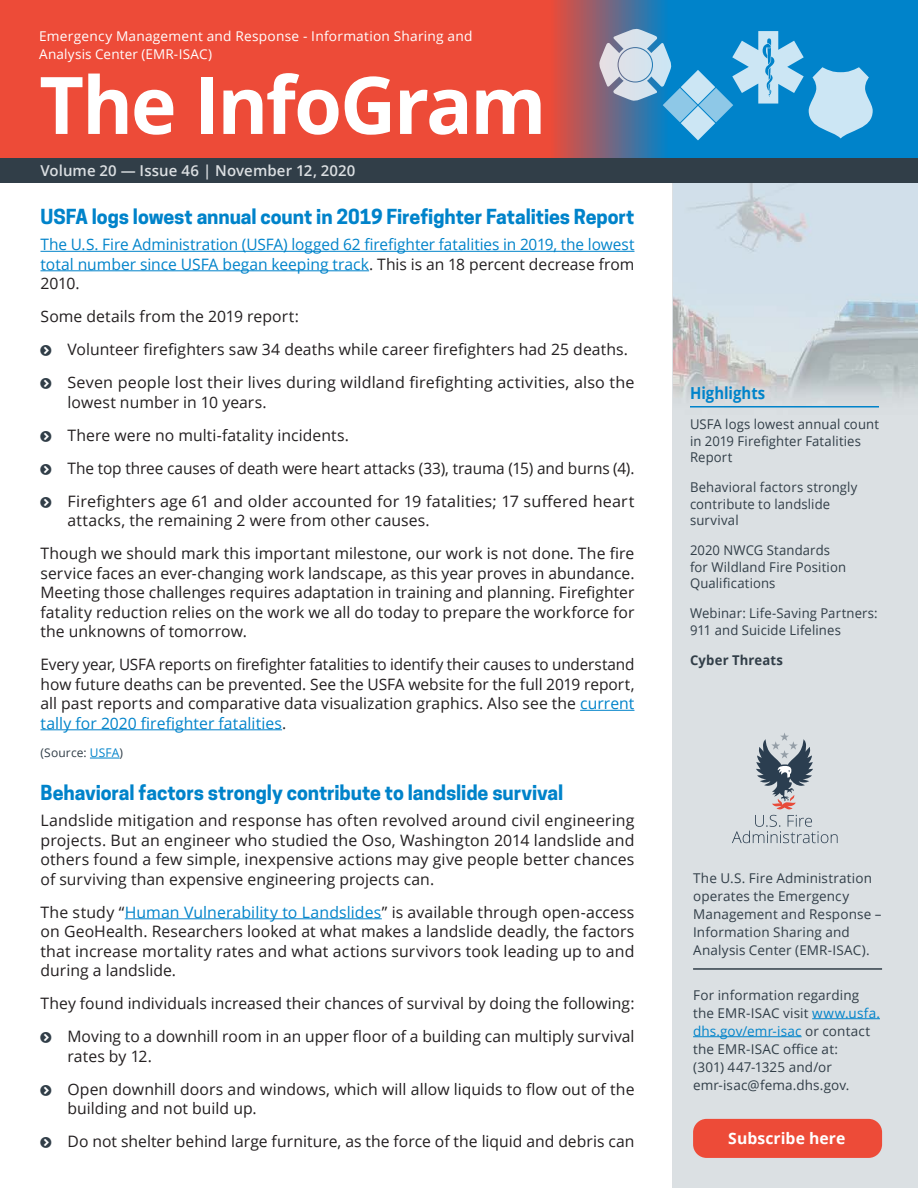
<style>
.page{position:relative;width:918px;height:1188px;background:#fff}
.page>*{position:absolute;margin:0;border:0;box-sizing:border-box;transform-origin:0 0}
.t1{font:700 79.5px "Open Sans";letter-spacing:-.03em;color:#fff}
.Subhead{font:700 19.5px "Cooper Hewitt";letter-spacing:-.005em;color:#0083ca}
.Highlights_Heading{font:700 16.5px "Open Sans";letter-spacing:.005em;color:#0083ca;scale:.9 1}
.Bulleted_list{font:15.75px/19.5px "Open Sans";letter-spacing:.005em;color:#231f20}
.t2{font:15.75px/19.5px "Open Sans";color:#0083ca;text-align:justify}
.t3{font:700 15.75px "Open Sans";letter-spacing:.005em;color:#fff}
.Volume_Issue_Number{font:600 15px "Open Sans";letter-spacing:.005em;color:#dbdfe2}
.t4{font:13.5px/18px "Open Sans";letter-spacing:.01em;color:#313e48}
.Subtitle{font:13.5px/18px "Open Sans";letter-spacing:.015em;color:#fff}
.t5{font:700 13.5px "Open Sans";letter-spacing:.015em;color:#313e48}
.t6{font:12px "Open Sans";letter-spacing:.01em;color:#313e48}
.s1{color:#231f20}
.s2{color:#0083ca}
</style>
<div class="page">
<img style="left:673px;top:183px;width:245px;height:1005px">
<div style="left:0;top:0;width:918px;height:158px;background:#ed4b38"></div>
<svg style="left:555px;top:0;width:363px;height:158px;background:#3875a7"></svg>
<svg style="left:599px;top:29px;width:274px;height:111px;background:#5aa6d2"></svg>
<svg style="left:732px;top:732px;width:106px;height:111px;background:#bfc5ca"></svg>
<hr style="left:693px;top:968px;width:189px;height:2px;background:#313e48">
<hr style="left:812px;top:1018px;width:68px;height:1px;background:#0083ca">
<hr style="left:693px;top:1036px;width:109px;height:1px;background:#0083ca">
<div style="left:693px;top:1119px;width:189px;height:39px;background:#ed4b38;border-radius:14px"></div>
<div style="left:0;top:158px;width:918px;height:25px;background:#313e48"></div>
<hr style="left:690px;top:406px;width:189px;height:2px;background:#0083ca">
<hr style="left:40px;top:251px;width:594px;height:1px;background:#0083ca">
<hr style="left:40px;top:270px;width:329px;height:1px;background:#0083ca">
<hr style="left:580px;top:710px;width:54px;height:1px;background:#0083ca">
<hr style="left:40px;top:729px;width:242px;height:1px;background:#0083ca">
<hr style="left:90px;top:758px;width:30px;height:1px;background:#0083ca">
<hr style="left:125px;top:918px;width:257px;height:1px;background:#0083ca">
<h1 class="Subtitle" style="left:39px;top:26px;width:435px">Emergency Management and Response - Information Sharing and<br>Analysis Center (EMR-ISAC)</h1>
<p class="t1" style="left:39px;top:49px;width:509px">The InfoGram</p>
<p class="Volume_Issue_Number" style="left:40px;top:160px;width:317px">Volume 20 — Issue 46 | November 12, 2020</p>
<h1 class="Subhead" style="left:40px;top:205px;width:595px">USFA logs lowest annual count in 2019 Firefighter Fatalities Report</h1>
<p class="t2" style="left:40px;top:234px;width:596px">The U.S. Fire Administration (USFA) logged 62 firefighter fatalities in 2019, the lowest total number since USFA began keeping track<span class="s1">. This is an 18 percent decrease from 2010.</span></p>
<p class="Bulleted_list" style="left:40px;top:306px;width:260px">Some details from the 2019 report:</p>
<p class="Bulleted_list" style="left:68px;top:339px;width:562px">Volunteer firefighters saw 34 deaths while career firefighters had 25 deaths.</p>
<p class="Bulleted_list" style="left:68px;top:372px;width:569px">Seven people lost their lives during wildland firefighting activities, also the lowest number in 10 years.</p>
<p class="Bulleted_list" style="left:68px;top:425px;width:283px">There were no multi-fatality incidents.</p>
<p class="Bulleted_list" style="left:68px;top:458px;width:569px">The top three causes of death were heart attacks (33), trauma (15) and burns (4).</p>
<p class="Bulleted_list" style="left:68px;top:491px;width:568px">Firefighters age 61 and older accounted for 19 fatalities; 17 suffered heart attacks, the remaining 2 were from other causes.</p>
<p class="Bulleted_list" style="left:40px;top:543px;width:596px;text-align:justify">Though we should mark this important milestone, our work is not done. The fire service faces an ever-changing work landscape, as this year proves in abundance.<br>Meeting those challenges requires adaptation in training and planning. Firefighter fatality reduction relies on the work we all do today to prepare the workforce for the unknowns of tomorrow.</p>
<p class="Bulleted_list" style="left:40px;top:654px;width:596px;text-align:justify">Every year, USFA reports on firefighter fatalities to identify their causes to understand how future deaths can be prevented. See the USFA website for the full 2019 report, all past reports and comparative data visualization graphics. Also see the <span class="s2">current tally for 2020 firefighter fatalities</span>.</p>
<p class="t6" style="left:40px;top:745px;width:84px">(Source: <span class="s2">USFA</span>)</p>
<h1 class="Subhead" style="left:40px;top:781px;width:524px">Behavioral factors strongly contribute to landslide survival</h1>
<p class="Bulleted_list" style="left:40px;top:810px;width:596px;text-align:justify">Landslide mitigation and response has often revolved around civil engineering projects. But an engineer who studied the Oso, Washington 2014 landslide and others found a few simple, inexpensive actions may give people better chances of surviving than expensive engineering projects can.</p>
<p class="Bulleted_list" style="left:40px;top:902px;width:596px">The study “<span class="s2">Human Vulnerability to Landslides</span>” is available through open-access</p>
<p class="Bulleted_list" style="left:40px;top:921px;width:596px;text-align:justify">on GeoHealth. Researchers looked at what makes a landslide deadly, the factors that increase mortality rates and what actions survivors took leading up to and during a landslide.</p>
<p class="Bulleted_list" style="left:40px;top:993px;width:596px">They found individuals increased their chances of survival by doing the following:</p>
<p class="Bulleted_list" style="left:68px;top:1026px;width:569px">Moving to a downhill room in an upper floor of a building can multiply survival rates by 12.</p>
<p class="Bulleted_list" style="left:68px;top:1079px;width:569px">Open downhill doors and windows, which will allow liquids to flow out of the building and not build up.</p>
<p class="Bulleted_list" style="left:68px;top:1131px;width:569px">Do not shelter behind large furniture, as the force of the liquid and debris can</p>
<p class="Highlights_Heading" style="left:690px;top:382px;width:85px">Highlights</p>
<p class="t4" style="left:690px;top:416px;width:191px;line-height:16.5px">USFA logs lowest annual count in 2019 Firefighter Fatalities<br>Report</p>
<p class="t4" style="left:690px;top:479px;width:169px;line-height:16.5px">Behavioral factors strongly contribute to landslide survival</p>
<p class="t4" style="left:690px;top:542px;width:158px;line-height:16.5px">2020 NWCG Standards for Wildland Fire Position<br>Qualifications</p>
<p class="t4" style="left:690px;top:605px;width:189px;line-height:16.5px">Webinar: Life-Saving Partners:<br>911 and Suicide Lifelines</p>
<p class="t5" style="left:690px;top:650px;width:94px">Cyber Threats</p>
<p class="t4" style="left:693px;top:868px;width:190px">The U.S. Fire Administration operates the Emergency<br>Management and Response –<br>Information Sharing and<br>Analysis Center (EMR-ISAC).</p>
<p class="t4" style="left:693px;top:985px;width:188px">For information regarding the EMR-ISAC visit <span class="s2">www.usfa. dhs.gov/emr-isac</span> or contact the EMR-ISAC office at:<br>(301) 447-1325 and/or emr-isac@fema.dhs.gov.</p>
<p class="t3" style="left:728px;top:1128px;width:119px">Subscribe here</p>
</div>
